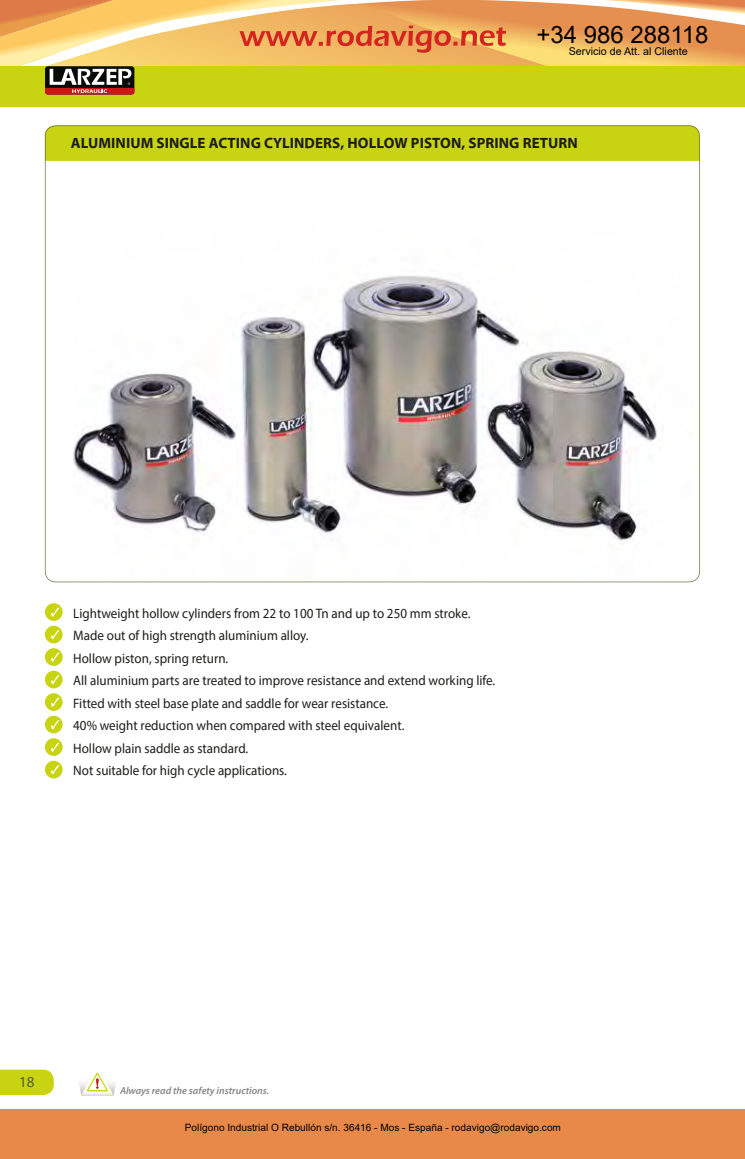
<style>
.page{position:relative;width:745px;height:1159px;background:#fff}
.page>*{position:absolute;margin:0;border:0;box-sizing:border-box;transform-origin:0 0}
.t1{font:23.88px "Arial";color:#000}
.t2{font:700 15px "Myriad Pro";letter-spacing:.005em;color:#1d1d1b}
.t3{font:15px "Myriad Pro";color:#535e2a}
.t4{font:13.75px/22.5px "Myriad Pro";color:#1d1d1b;scale:.95 1}
.t5{font:10.75px "Arial";color:#000}
.t6{font:italic 600 10.25px "Myriad Pro";color:#878787}
.t7{font:10.12px "Arial";color:#000}
</style>
<div class="page">
<div style="left:0;top:54px;width:744px;height:53px;background:#c8d411"></div>
<div style="left:45px;top:603px;width:18px;height:18px;background:#c8d411;border-radius:50%"></div>
<svg style="left:51px;top:607px;width:9px;height:9px"></svg>
<div style="left:45px;top:626px;width:18px;height:17px;background:#c8d411;border-radius:50%"></div>
<svg style="left:51px;top:630px;width:9px;height:9px"></svg>
<div style="left:45px;top:648px;width:18px;height:18px;background:#c8d411;border-radius:50%"></div>
<svg style="left:51px;top:652px;width:9px;height:9px"></svg>
<div style="left:45px;top:671px;width:18px;height:17px;background:#c8d411;border-radius:50%"></div>
<svg style="left:51px;top:675px;width:9px;height:9px"></svg>
<div style="left:45px;top:693px;width:18px;height:18px;background:#c8d411;border-radius:50%"></div>
<svg style="left:51px;top:697px;width:9px;height:9px"></svg>
<div style="left:45px;top:716px;width:18px;height:17px;background:#c8d411;border-radius:50%"></div>
<svg style="left:51px;top:720px;width:9px;height:9px"></svg>
<div style="left:45px;top:738px;width:18px;height:18px;background:#c8d411;border-radius:50%"></div>
<svg style="left:51px;top:742px;width:9px;height:9px"></svg>
<div style="left:45px;top:761px;width:18px;height:17px;background:#c8d411;border-radius:50%"></div>
<svg style="left:51px;top:765px;width:9px;height:9px"></svg>
<svg style="left:45px;top:125px;width:654px;height:457px"></svg>
<img style="left:79px;top:1083px;width:37px;height:10px">
<svg style="left:81px;top:1073px;width:33px;height:22px"></svg>
<svg style="left:0;top:1069px;width:54px;height:26px"></svg>
<div style="left:0;top:1109px;width:744px;height:50px;background:#e88949"></div>
<svg style="left:0;top:0;width:744px;height:95px"></svg>
<h1 class="t1" style="left:536px;top:18px;width:173px">+34 986 288118</h1>
<p class="t5" style="left:568px;top:44px;width:120px">Servicio de Att. al Cliente</p>
<p class="t2" style="left:71px;top:133px;width:508px">ALUMINIUM SINGLE ACTING CYLINDERS, HOLLOW PISTON, SPRING RETURN</p>
<p class="t4" style="left:73px;top:601px;width:445px">Lightweight hollow cylinders from 22 to 100 Tn and up to 250 mm stroke.<br>Made out of high strength aluminium alloy.<br>Hollow piston, spring return.<br>All aluminium parts are treated to improve resistance and extend working life.<br>Fitted with steel base plate and saddle for wear resistance.<br>40% weight reduction when compared with steel equivalent.<br>Hollow plain saddle as standard.<br>Not suitable for high cycle applications.</p>
<p class="t3" style="left:19px;top:1072px;width:17px">18</p>
<p class="t6" style="left:120px;top:1084px;width:151px">Always read the safety instructions.</p>
<p class="t7" style="left:185px;top:1120px;width:377px">Polígono Industrial O Rebullón s/n. 36416 - Mos - España - rodavigo@rodavigo.com</p>
</div>
